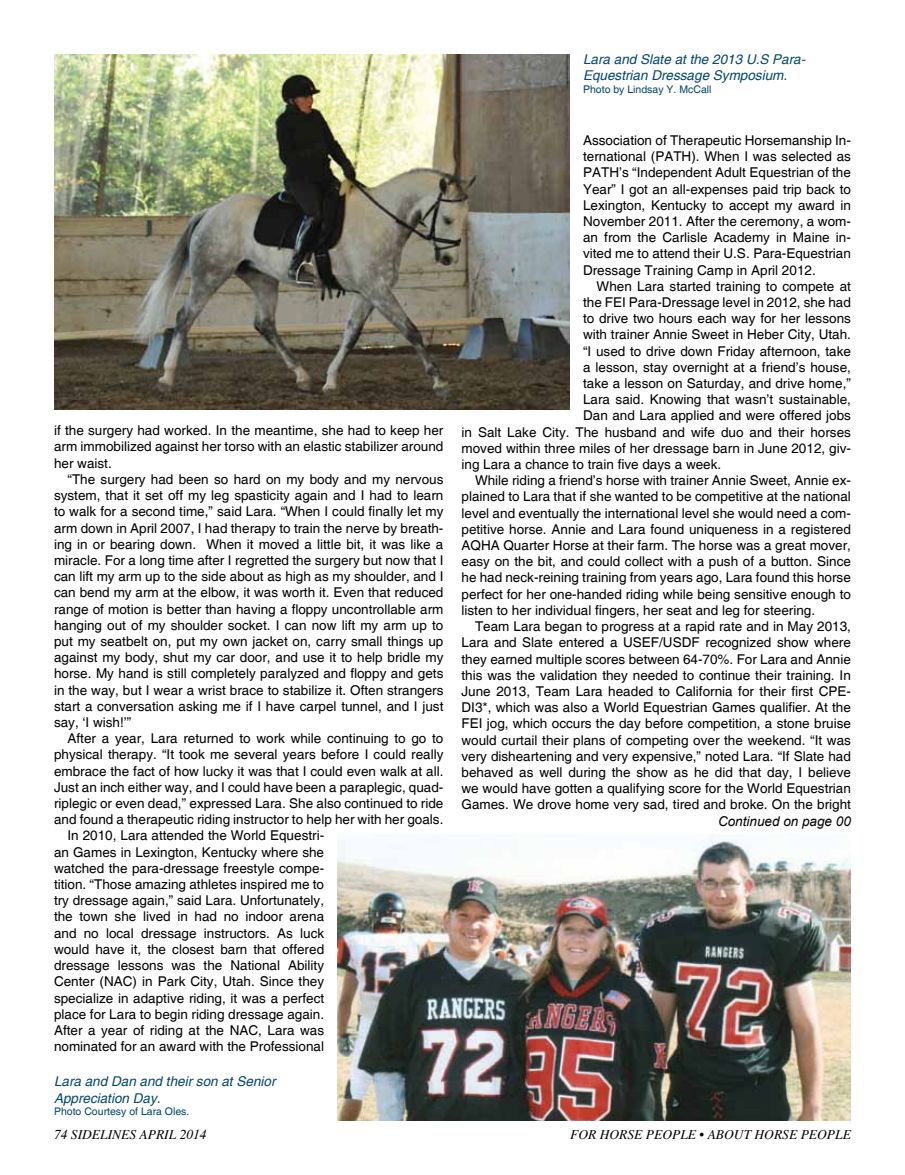
<style>
.page{position:relative;width:905px;height:1175px;background:#fff}
.page>*{position:absolute;margin:0;border:0;box-sizing:border-box;transform-origin:0 0}
.t1{font:13.5px/16.2px "Helvetica";color:#000;text-align:justify}
.t2{font:italic 13.5px/16.2px "Helvetica";color:#00486e}
.t3{font:italic 13.5px "Times";color:#000}
.t4{font:italic 13.5px "Arial";color:#000}
.t5{font:10.5px "Helvetica";color:#00486e}
</style>
<div class="page">
<img style="left:54px;top:54px;width:515px;height:356px">
<img style="left:338px;top:834px;width:512px;height:286px">
<p class="t1" style="left:54px;top:423px;width:391px">if the surgery had worked. In the meantime, she had to keep her arm immobilized against her torso with an elastic stabilizer around her waist.</p>
<p class="t1" style="left:54px;top:471px;width:391px;text-indent:14px">“The surgery had been so hard on my body and my nervous system, that it set off my leg spasticity again and I had to learn to walk for a second time,” said Lara. “When I could finally let my arm down in April 2007, I had therapy to train the nerve by breath&shy;ing in or bearing down. When it moved a little bit, it was like a miracle. For a long time after I regretted the surgery but now that I can lift my arm up to the side about as high as my shoulder, and I can bend my arm at the elbow, it was worth it. Even that reduced range of motion is better than having a floppy uncontrollable arm hanging out of my shoulder socket. I can now lift my arm up to put my seatbelt on, put my own jacket on, carry small things up against my body, shut my car door, and use it to help bridle my horse. My hand is still completely paralyzed and floppy and gets in the way, but I wear a wrist brace to stabilize it. Often strangers start a conversation asking me if I have carpel tunnel, and I just say, ‘I wish!’”</p>
<p class="t1" style="left:68px;top:731px;width:377px">After a year, Lara returned to work while continuing to go to</p>
<p class="t1" style="left:54px;top:747px;width:391px">physical therapy. “It took me several years before I could really</p>
<p class="t1" style="left:54px;top:763px;width:391px">embrace the fact of how lucky it was that I could even walk at all.</p>
<p class="t1" style="left:54px;top:779px;width:391px">Just an inch either way, and I could have been a paraplegic, quad-</p>
<p class="t1" style="left:54px;top:795px;width:391px">riplegic or even dead,” expressed Lara. She also continued to ride</p>
<p class="t1" style="left:54px;top:812px;width:391px">and found a therapeutic riding instructor to help her with her goals.</p>
<p class="t1" style="left:68px;top:828px;width:258px">In 2010, Lara attended the World Equestri-</p>
<p class="t1" style="left:54px;top:844px;width:271px">an Games in Lexington, Kentucky where she</p>
<p class="t1" style="left:54px;top:860px;width:271px">watched the para-dressage freestyle compe-</p>
<p class="t1" style="left:54px;top:876px;width:271px">tition. “Those amazing athletes inspired me to</p>
<p class="t1" style="left:54px;top:893px;width:271px">try dressage again,” said Lara. Unfortunately,</p>
<p class="t1" style="left:54px;top:909px;width:271px">the town she lived in had no indoor arena</p>
<p class="t1" style="left:54px;top:925px;width:271px">and no local dressage instructors. As luck</p>
<p class="t1" style="left:54px;top:941px;width:271px">would have it, the closest barn that offered</p>
<p class="t1" style="left:54px;top:957px;width:271px">dressage lessons was the National Ability</p>
<p class="t1" style="left:54px;top:974px;width:271px">Center (NAC) in Park City, Utah. Since they</p>
<p class="t1" style="left:54px;top:990px;width:271px">specialize in adaptive riding, it was a perfect</p>
<p class="t1" style="left:54px;top:1006px;width:271px">place for Lara to begin riding dressage again.</p>
<p class="t1" style="left:54px;top:1022px;width:271px">After a year of riding at the NAC, Lara was</p>
<p class="t1" style="left:54px;top:1038px;width:271px">nominated for an award with the Professional</p>
<p class="t2" style="left:54px;top:1074px;width:223px">Lara and Dan and their son at Senior<br>Appreciation Day.</p>
<p class="t5" style="left:54px;top:1105px;width:137px">Photo Courtesy of Lara Oles.</p>
<p class="t2" style="left:583px;top:52px;width:224px">Lara and Slate at the 2013 U.S Para-<br>Equestrian Dressage Symposium.</p>
<p class="t5" style="left:583px;top:83px;width:130px">Photo by Lindsay Y. McCall</p>
<p class="t1" style="left:583px;top:132px;width:269px">Association of Therapeutic Horsemanship In&shy;ternational (PATH). When I was selected as PATH’s “Independent Adult Equestrian of the Year” I got an all-expenses paid trip back to Lexington, Kentucky to accept my award in November 2011. After the ceremony, a wom&shy;an from the Carlisle Academy in Maine in&shy;vited me to attend their U.S. Para-Equestrian Dressage Training Camp in April 2012.</p>
<p class="t1" style="left:596px;top:278px;width:256px">When Lara started training to compete at</p>
<p class="t1" style="left:583px;top:294px;width:269px">the FEI Para-Dressage level in 2012, she had</p>
<p class="t1" style="left:583px;top:311px;width:269px">to drive two hours each way for her lessons</p>
<p class="t1" style="left:583px;top:327px;width:269px">with trainer Annie Sweet in Heber City, Utah.</p>
<p class="t1" style="left:583px;top:343px;width:269px">“I used to drive down Friday afternoon, take</p>
<p class="t1" style="left:583px;top:359px;width:269px">a lesson, stay overnight at a friend’s house,</p>
<p class="t1" style="left:583px;top:375px;width:269px">take a lesson on Saturday, and drive home,”</p>
<p class="t1" style="left:583px;top:392px;width:269px">Lara said. Knowing that wasn’t sustainable,</p>
<p class="t1" style="left:583px;top:408px;width:269px">Dan and Lara applied and were offered jobs</p>
<p class="t1" style="left:461px;top:424px;width:391px">in Salt Lake City. The husband and wife duo and their horses</p>
<p class="t1" style="left:461px;top:440px;width:391px">moved within three miles of her dressage barn in June 2012, giv-</p>
<p class="t1" style="left:461px;top:456px;width:261px">ing Lara a chance to train five days a week.</p>
<p class="t1" style="left:475px;top:473px;width:377px">While riding a friend’s horse with trainer Annie Sweet, Annie ex-</p>
<p class="t1" style="left:461px;top:489px;width:391px">plained to Lara that if she wanted to be competitive at the national</p>
<p class="t1" style="left:461px;top:505px;width:391px">level and eventually the international level she would need a com-</p>
<p class="t1" style="left:461px;top:521px;width:391px">petitive horse. Annie and Lara found uniqueness in a registered</p>
<p class="t1" style="left:461px;top:537px;width:391px">AQHA Quarter Horse at their farm. The horse was a great mover,</p>
<p class="t1" style="left:461px;top:554px;width:391px">easy on the bit, and could collect with a push of a button. Since</p>
<p class="t1" style="left:461px;top:570px;width:391px">he had neck-reining training from years ago, Lara found this horse</p>
<p class="t1" style="left:461px;top:586px;width:391px">perfect for her one-handed riding while being sensitive enough to</p>
<p class="t1" style="left:461px;top:602px;width:355px">listen to her individual fingers, her seat and leg for steering.</p>
<p class="t1" style="left:475px;top:618px;width:377px">Team Lara began to progress at a rapid rate and in May 2013,</p>
<p class="t1" style="left:461px;top:635px;width:391px">Lara and Slate entered a USEF/USDF recognized show where</p>
<p class="t1" style="left:461px;top:651px;width:391px">they earned multiple scores between 64-70%. For Lara and Annie</p>
<p class="t1" style="left:461px;top:667px;width:391px">this was the validation they needed to continue their training. In</p>
<p class="t1" style="left:461px;top:683px;width:391px">June 2013, Team Lara headed to California for their first CPE-</p>
<p class="t1" style="left:461px;top:699px;width:391px">DI3*, which was also a World Equestrian Games qualifier. At the</p>
<p class="t1" style="left:461px;top:716px;width:391px">FEI jog, which occurs the day before competition, a stone bruise</p>
<p class="t1" style="left:461px;top:732px;width:391px">would curtail their plans of competing over the weekend. “It was</p>
<p class="t1" style="left:461px;top:748px;width:391px">very disheartening and very expensive,” noted Lara. “If Slate had</p>
<p class="t1" style="left:461px;top:764px;width:391px">behaved as well during the show as he did that day, I believe</p>
<p class="t1" style="left:461px;top:780px;width:391px">we would have gotten a qualifying score for the World Equestrian</p>
<p class="t1" style="left:461px;top:797px;width:391px">Games. We drove home very sad, tired and broke. On the bright</p>
<p class="t4" style="left:718px;top:812px;width:134px">Continued on page 00</p>
<p class="t3" style="left:54px;top:1126px;width:154px">74 SIDELINES APRIL 2014</p>
<p class="t3" style="left:570px;top:1126px;width:282px">FOR HORSE PEOPLE • ABOUT HORSE PEOPLE</p>
</div>
